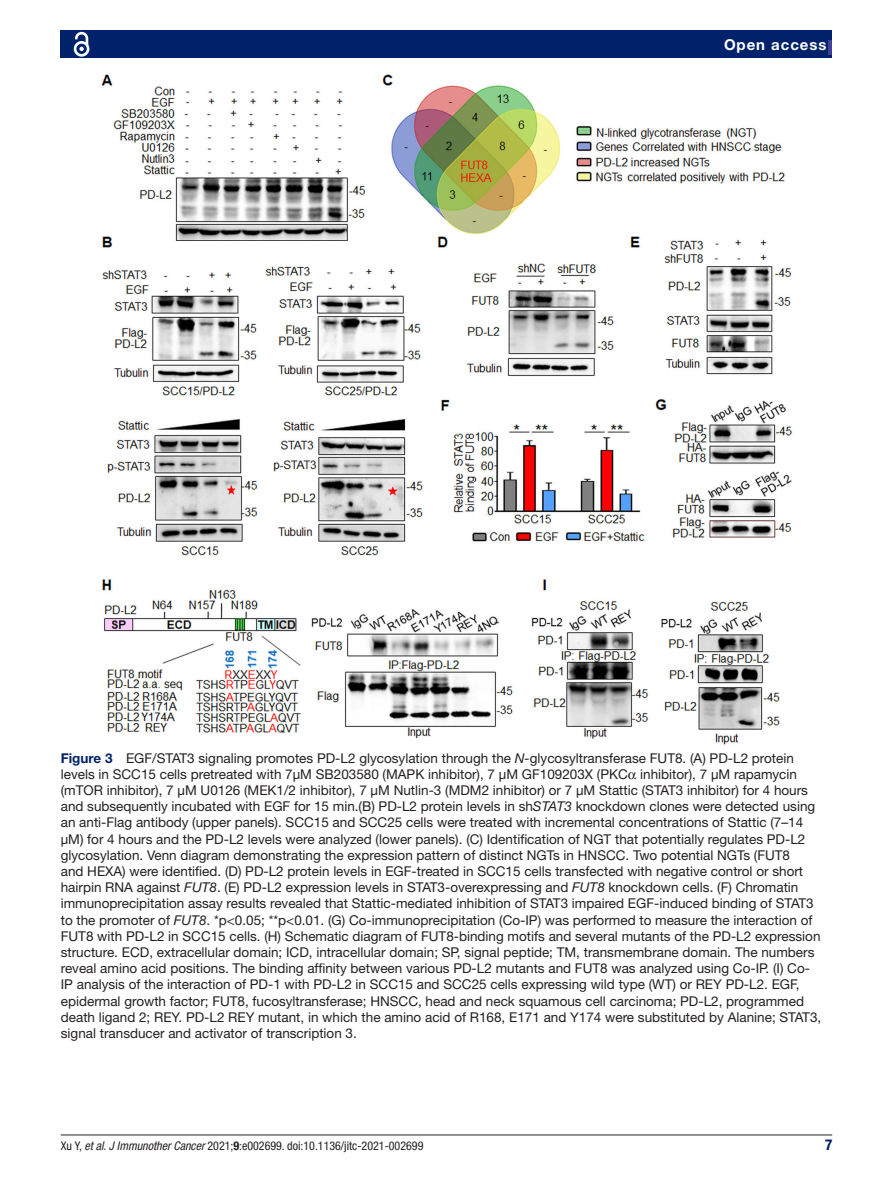
<style>
.page{position:relative;width:893px;height:1191px;background:#fff}
.page>*{position:absolute;margin:0;border:0;box-sizing:border-box;transform-origin:0 0}
.t1{font:700 15px "Helvetica Neue LT Std";letter-spacing:.065em;color:#fff}
.t2{font:700 condensed 15px "Helvetica Neue LT Std";color:#00226b}
.t3{font:13.5px/16.2px "Helvetica Neue LT Std";color:#231f20}
.t4{font:condensed 12px "Helvetica Neue LT Std";color:#231f20}
.s1{font-weight:700;color:#00226b}
.s2{font-style:italic}
.s3{font-weight:700}
</style>
<div class="page">
<hr style="left:61px;top:1134px;width:771px;height:1px;background:#231f20">
<div style="left:61px;top:31px;width:771px;height:27px;background:#00226b"></div>
<hr style="left:828px;top:40px;width:4px;height:15px;background:#414099">
<svg style="left:73px;top:31px;width:17px;height:26px"></svg>
<img style="left:101px;top:74px;width:692px;height:671px">
<p class="t1" style="left:724px;top:35px;width:104px">Open access</p>
<p class="t3" style="left:61px;top:749px;width:762px"><span class="s1">Figure 3</span> EGF/STAT3 signaling promotes PD-L2 glycosylation through the <span class="s2">N-</span>glycosyltransferase FUT8. (A) PD-L2 protein levels in SCC15 cells pretreated with 7μM SB203580 (MAPK inhibitor), 7 µM GF109203X (PKC inhibitor), 7 µM rapamycin (mTOR inhibitor), 7 µM U0126 (MEK1/2 inhibitor), 7 µM Nutlin-3 (MDM2 inhibitor) or 7 µM Stattic (STAT3 inhibitor) for 4 hours and subsequently incubated with EGF for 15 min.(B) PD-L2 protein levels in sh<span class="s2">STAT3</span> knockdown clones were detected using an anti-Flag antibody (upper panels). SCC15 and SCC25 cells were treated with incremental concentrations of Stattic (7–14 µM) for 4 hours and the PD-L2 levels were analyzed (lower panels). (C) Identification of NGT that potentially regulates PD-L2 glycosylation. Venn diagram demonstrating the expression pattern of distinct NGTs in HNSCC. Two potential NGTs (FUT8<br>and HEXA) were identified. (D) PD-L2 protein levels in EGF-treated in SCC15 cells transfected with negative control or short hairpin RNA against <span class="s2">FUT8</span>. (E) PD-L2 expression levels in STAT3-overexpressing and <span class="s2">FUT8</span> knockdown cells. (F) Chromatin immunoprecipitation assay results revealed that Stattic-mediated inhibition of STAT3 impaired EGF-induced binding of STAT3 to the promoter of <span class="s2">FUT8</span>. *p&lt;0.05; **p&lt;0.01. (G) Co-immunoprecipitation (Co-IP) was performed to measure the interaction of FUT8 with PD-L2 in SCC15 cells. (H) Schematic diagram of FUT8-binding motifs and several mutants of the PD-L2 expression structure. ECD, extracellular domain; ICD, intracellular domain; SP, signal peptide; TM, transmembrane domain. The numbers reveal amino acid positions. The binding affinity between various PD-L2 mutants and FUT8 was analyzed using Co-IP. (I) Co-IP analysis of the interaction of PD-1 with PD-L2 in SCC15 and SCC25 cells expressing wild type (WT) or REY PD-L2. EGF, epidermal growth factor; FUT8, fucosyltransferase; HNSCC, head and neck squamous cell carcinoma; PD-L2, programmed death ligand 2; REY. PD-L2 REY mutant, in which the amino acid of R168, E171 and Y174 were substituted by Alanine; STAT3, signal transducer and activator of transcription 3.</p>
<p class="t4" style="left:61px;top:1138px;width:364px">Xu Y, <span class="s2">et al</span>. <span class="s2">J Immunother Cancer</span> 2021;<span class="s3">9</span>:e002699. doi:10.1136/jitc-2021-002699</p>
<p class="t2" style="left:825px;top:1135px;width:9px">7</p>
</div>
